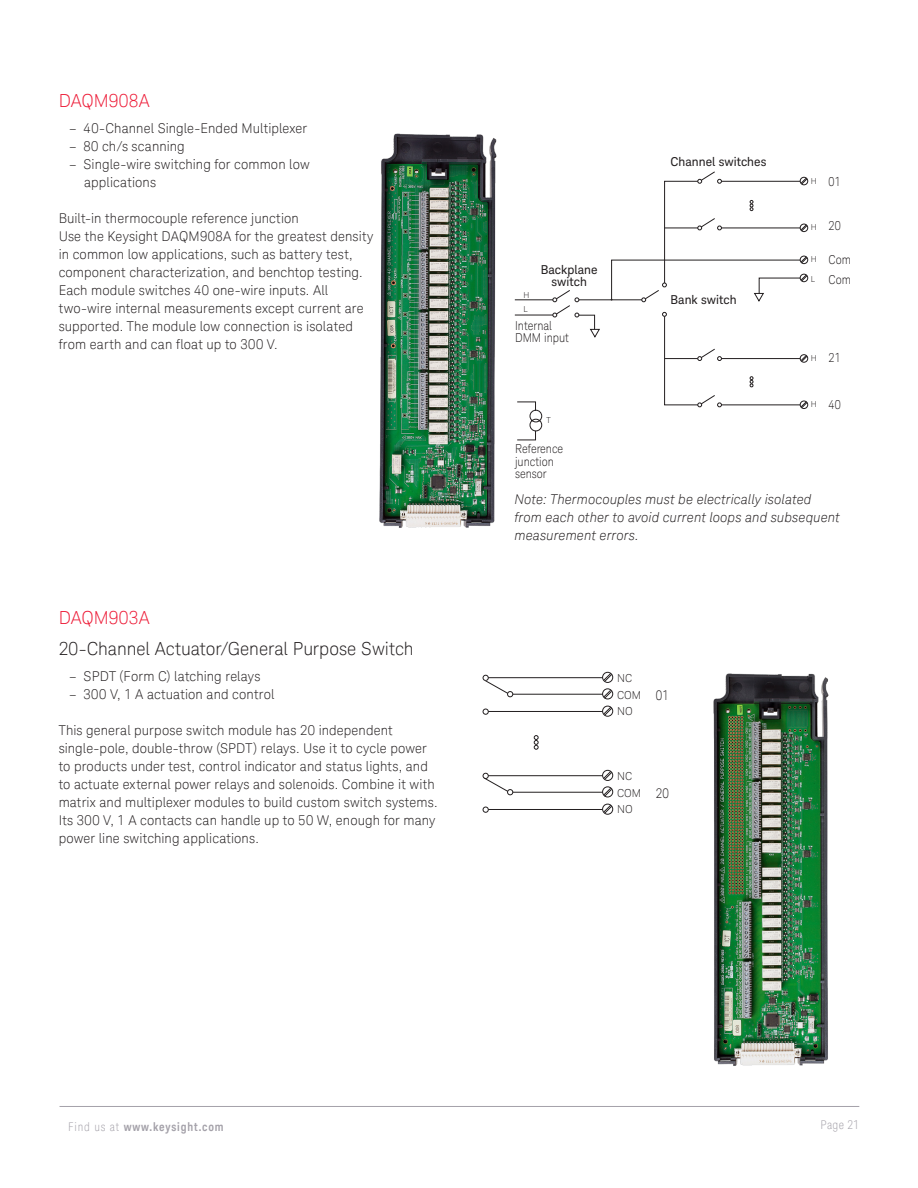
<style>
.page{position:relative;width:918px;height:1188px;background:#fff}
.page>*{position:absolute;margin:0;border:0;box-sizing:border-box;transform-origin:0 0}
.K_Heading_3{font:300 18px "Keysight Sans";letter-spacing:-.005em;color:#231f20}
.K_Heading_2{font:300 18px "Keysight Sans";color:#ed1a36}
.K_Body_Text{font:300 13.5px/18px "Keysight Sans";letter-spacing:.01em;color:#231f20}
.K_Body_Text-2{font:italic 300 13.5px/18px "Keysight Sans";letter-spacing:.005em;color:#231f20}
.t1{font:300 13.35px "Keysight Sans";color:#231f20;scale:.9 1}
.t2{font:300 12.45px/12.5px "Keysight Sans";color:#231f20;scale:.9 1}
.t3{font:12.45px/12.5px "Keysight Sans";color:#231f20;text-align:center}
.t4{font:700 12px "Keysight Sans Condensed";letter-spacing:.07em;color:#a4a1a9}
.t5{font:300 condensed 12px "Keysight Sans";letter-spacing:.03em;color:#a4a1a9}
.t6{font:300 11.1px/16.6px "Keysight Sans";color:#231f20}
.t7{font:300 8.25px/13.8px "Keysight Sans";color:#231f20}
.s1{font-family:"Keysight Sans";font-weight:300;font-stretch:condensed}
</style>
<div class="page">
<hr style="left:60px;top:1106px;width:799px;height:1px;background:#a4a1a9">
<svg style="left:515px;top:171px;width:293px;height:270px"></svg>
<img style="left:379px;top:133px;width:118px;height:395px">
<div style="left:602px;top:672px;width:11px;height:11px;border:1px solid #231f20;border-radius:50%"></div>
<div style="left:602px;top:688px;width:11px;height:11px;border:1px solid #231f20;border-radius:50%"></div>
<div style="left:602px;top:706px;width:11px;height:11px;border:1px solid #231f20;border-radius:50%"></div>
<div style="left:602px;top:770px;width:11px;height:11px;border:1px solid #231f20;border-radius:50%"></div>
<div style="left:602px;top:786px;width:11px;height:11px;border:1px solid #231f20;border-radius:50%"></div>
<div style="left:602px;top:804px;width:11px;height:11px;border:1px solid #231f20;border-radius:50%"></div>
<svg style="left:483px;top:673px;width:129px;height:141px"></svg>
<img style="left:713px;top:673px;width:116px;height:393px">
<p class="K_Heading_2" style="left:59px;top:90px;width:93px">DAQM908A</p>
<p class="K_Body_Text" style="left:69px;top:120px;width:239px">– 40-Channel Single-Ended Multiplexer</p>
<p class="K_Body_Text" style="left:69px;top:138px;width:117px">– 80 ch/s scanning</p>
<p class="K_Body_Text" style="left:84px;top:156px;width:227px;text-indent:-15px">– Single-wire switching for common low applications</p>
<p class="K_Body_Text" style="left:59px;top:210px;width:242px">Built-in thermocouple reference junction</p>
<p class="K_Body_Text" style="left:59px;top:228px;width:316px">Use the Keysight DAQM908A for the greatest density in common low applications, such as battery test, component characterization, and benchtop testing.</p>
<p class="K_Body_Text" style="left:59px;top:282px;width:306px">Each module switches 40 one-wire inputs. All two-wire internal measurements except current are supported. The module low connection is isolated from earth and can float up to 300 V.</p>
<p class="K_Heading_2" style="left:59px;top:607px;width:93px">DAQM903A</p>
<p class="K_Heading_3" style="left:59px;top:638px;width:357px">20-Channel Actuator/General Purpose Switch</p>
<p class="K_Body_Text" style="left:69px;top:668px;width:193px">– SPDT (Form C) latching relays</p>
<p class="K_Body_Text" style="left:69px;top:686px;width:207px">– 300 V, 1 A actuation and control</p>
<p class="K_Body_Text" style="left:59px;top:722px;width:380px">This general purpose switch module has 20 independent single-pole, double-throw (SPDT) relays. Use it to cycle power to products under test, control indicator and status lights, and to actuate external power relays and solenoids. Combine it with matrix and multiplexer modules to build custom switch systems.<br>Its 300 V, 1 A contacts can handle up to 50 W, enough for many power line switching applications.</p>
<p class="t7" style="left:523px;top:288px;width:7px">H<br>L</p>
<p class="t3" style="left:541px;top:263px;width:58px">Backplane switch</p>
<p class="t2" style="left:515px;top:319px;width:62px">Internal<br>DMM input</p>
<p class="t7" style="left:547px;top:413px;width:6px">T</p>
<p class="t2" style="left:515px;top:442px;width:55px">Reference junction sensor</p>
<p class="t3" style="left:671px;top:156px;width:97px">Channel switches</p>
<p class="t3" style="left:671px;top:294px;width:68px">Bank switch</p>
<p class="t7" style="left:811px;top:175px;width:7px">H</p>
<p class="t7" style="left:811px;top:220px;width:7px">H</p>
<p class="t7" style="left:811px;top:252px;width:7px">H</p>
<p class="t7" style="left:811px;top:272px;width:6px">L</p>
<p class="t2" style="left:829px;top:176px;width:15px">01</p>
<p class="t2" style="left:829px;top:220px;width:15px">20</p>
<p class="t2" style="left:829px;top:250px;width:27px;line-height:19.4px">Com<br>Com</p>
<p class="t7" style="left:811px;top:351px;width:7px">H</p>
<p class="t7" style="left:811px;top:397px;width:7px">H</p>
<p class="t2" style="left:829px;top:352px;width:15px">21</p>
<p class="t2" style="left:829px;top:399px;width:15px">40</p>
<p class="K_Body_Text-2" style="left:514px;top:490px;width:327px">Note: Thermocouples must be electrically isolated from each other to avoid current loops and subsequent measurement errors.</p>
<p class="t6" style="left:617px;top:670px;width:26px">NC<br>COM<br>NO</p>
<p class="t1" style="left:656px;top:687px;width:16px">01</p>
<p class="t6" style="left:617px;top:768px;width:26px">NC<br>COM<br>NO</p>
<p class="t1" style="left:656px;top:785px;width:16px">20</p>
<p class="t4" style="left:68px;top:1119px;width:157px"><span class="s1">Find us at</span> www.keysight.com</p>
<p class="t5" style="left:821px;top:1117px;width:40px">Page 21</p>
</div>
